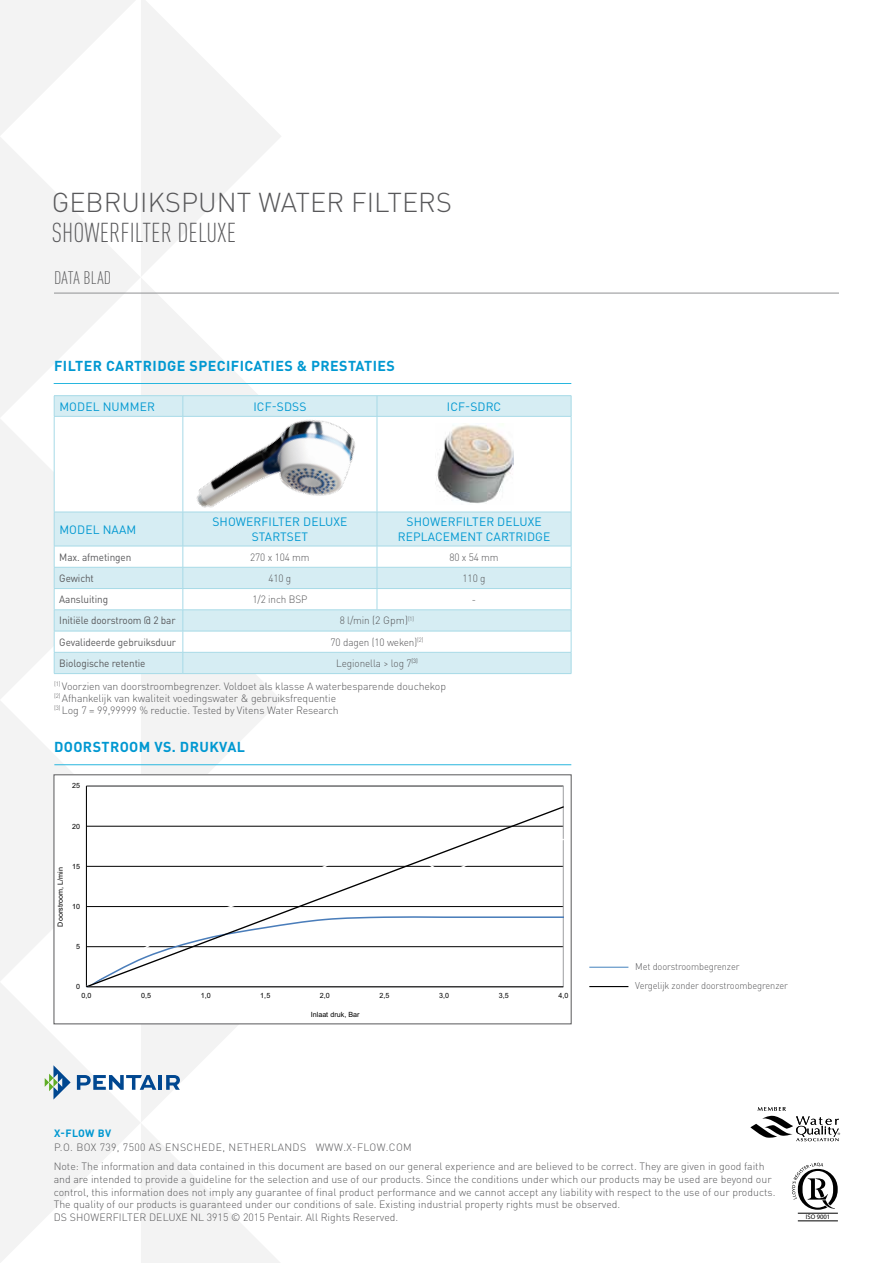
<style>
.page{position:relative;width:893px;height:1263px;background:#fff}
.page>*{position:absolute;margin:0;border:0;box-sizing:border-box;transform-origin:0 0}
.t1{font:300 27px "DIN Pro";color:#58585a}
.t2{font:300 condensed 27px "DIN Pro";color:#58585a}
.t3{font:300 condensed 18px "DIN Pro";letter-spacing:.01em;color:#58585a}
.t4{font:700 14.25px "DIN Pro";letter-spacing:.03em;color:#0098d1}
.t5{font:12px "DIN Pro";letter-spacing:.01em;color:#0098d1}
.t6{font:300 10.5px/12.8px "DIN Pro";color:#58585a}
.t7{font:10.5px "DIN Pro";letter-spacing:-.01em;color:#58585a;scale:.95 1}
.t8{font:300 10.5px "DIN Pro";color:#58585a;scale:.95 1}
.t9{font:300 10.5px "DIN Pro";letter-spacing:.04em;color:#58585a}
.t10{font:700 10.5px "DIN Pro";letter-spacing:.03em;color:#0098d1}
.t11{font:300 9.75px/19px "DIN Pro";letter-spacing:-.01em;color:#58585a;scale:.95 1}
.t12{font:7.2px "Arial";letter-spacing:-.005em;color:#000}
.t13{font:6.6px "Frutiger LT Std";color:#000}
</style>
<div class="page">
<svg style="left:0;top:0;width:280px;height:136px"></svg>
<svg style="left:0;top:136px;width:282px;height:282px;fill:#f4f4f4"></svg>
<svg style="left:0;top:418px;width:281px;height:282px;fill:#f3f3f3"></svg>
<svg style="left:0;top:700px;width:282px;height:282px;fill:#f3f3f3"></svg>
<svg style="left:0;top:982px;width:282px;height:281px"></svg>
<svg style="left:45px;top:1065px;width:26px;height:34px"></svg>
<svg style="left:77px;top:1075px;width:79px;height:15px"></svg>
<hr style="left:159px;top:1075px;width:3px;height:15px;background:#004790">
<svg style="left:166px;top:1075px;width:14px;height:15px"></svg>
<svg style="left:750px;top:1107px;width:90px;height:34px"></svg>
<svg style="left:792px;top:1163px;width:46px;height:47px"></svg>
<hr style="left:798px;top:1213px;width:40px;height:1px;background:#000">
<hr style="left:798px;top:1220px;width:40px;height:1px;background:#000">
<hr style="left:54px;top:293px;width:785px;height:1px;background:#8f9193">
<hr style="left:54px;top:383px;width:517px;height:1px;background:#28b6de">
<svg style="left:56px;top:777px;width:508px;height:245px"></svg>
<hr style="left:54px;top:764px;width:517px;height:1px;background:#28b6de">
<hr style="left:589px;top:967px;width:39px;height:1px;background:#5890c5">
<hr style="left:589px;top:986px;width:39px;height:1px;background:#000">
<div style="left:55px;top:396px;width:516px;height:277px;background:#d6edf3"></div>
<svg style="left:55px;top:417px;width:516px;height:235px"></svg>
<hr style="left:54px;top:395px;width:129px;height:1px;background:#a7dae7">
<svg style="left:54px;top:396px;width:1px;height:20px"></svg>
<hr style="left:183px;top:395px;width:194px;height:1px;background:#a7dae7">
<svg style="left:183px;top:396px;width:1px;height:20px"></svg>
<hr style="left:377px;top:395px;width:194px;height:1px;background:#a7dae7">
<svg style="left:377px;top:396px;width:1px;height:20px"></svg>
<svg style="left:571px;top:396px;width:1px;height:20px"></svg>
<hr style="left:54px;top:416px;width:129px;height:1px;background:#a7dae7">
<hr style="left:54px;top:416px;width:1px;height:96px;background:#a7dae7">
<hr style="left:183px;top:416px;width:194px;height:1px;background:#a7dae7">
<hr style="left:183px;top:416px;width:1px;height:96px;background:#a7dae7">
<hr style="left:377px;top:416px;width:194px;height:1px;background:#a7dae7">
<hr style="left:377px;top:416px;width:1px;height:96px;background:#a7dae7">
<hr style="left:571px;top:416px;width:1px;height:96px;background:#a7dae7">
<hr style="left:54px;top:512px;width:129px;height:1px;background:#a7dae7">
<hr style="left:54px;top:512px;width:1px;height:34px;background:#a7dae7">
<hr style="left:183px;top:512px;width:194px;height:1px;background:#a7dae7">
<hr style="left:183px;top:512px;width:1px;height:34px;background:#a7dae7">
<hr style="left:377px;top:512px;width:194px;height:1px;background:#a7dae7">
<hr style="left:377px;top:512px;width:1px;height:34px;background:#a7dae7">
<hr style="left:571px;top:512px;width:1px;height:34px;background:#a7dae7">
<hr style="left:54px;top:546px;width:129px;height:1px;background:#a7dae7">
<hr style="left:183px;top:546px;width:194px;height:1px;background:#a7dae7">
<hr style="left:377px;top:546px;width:194px;height:1px;background:#a7dae7">
<hr style="left:54px;top:567px;width:129px;height:1px;background:#a7dae7">
<hr style="left:183px;top:567px;width:194px;height:1px;background:#a7dae7">
<hr style="left:377px;top:567px;width:194px;height:1px;background:#a7dae7">
<hr style="left:54px;top:588px;width:129px;height:1px;background:#a7dae7">
<hr style="left:183px;top:588px;width:194px;height:1px;background:#a7dae7">
<hr style="left:377px;top:588px;width:194px;height:1px;background:#a7dae7">
<svg style="left:377px;top:546px;width:1px;height:63px"></svg>
<hr style="left:54px;top:609px;width:129px;height:1px;background:#a7dae7">
<hr style="left:183px;top:609px;width:194px;height:1px;background:#a7dae7">
<hr style="left:377px;top:609px;width:194px;height:1px;background:#a7dae7">
<hr style="left:54px;top:631px;width:129px;height:1px;background:#a7dae7">
<hr style="left:183px;top:631px;width:194px;height:1px;background:#a7dae7">
<hr style="left:377px;top:631px;width:194px;height:1px;background:#a7dae7">
<hr style="left:54px;top:652px;width:129px;height:1px;background:#a7dae7">
<svg style="left:54px;top:546px;width:1px;height:127px"></svg>
<hr style="left:183px;top:652px;width:194px;height:1px;background:#a7dae7">
<svg style="left:183px;top:546px;width:1px;height:127px"></svg>
<hr style="left:377px;top:652px;width:194px;height:1px;background:#a7dae7">
<svg style="left:571px;top:546px;width:1px;height:127px"></svg>
<hr style="left:54px;top:673px;width:129px;height:1px;background:#a7dae7">
<hr style="left:183px;top:673px;width:194px;height:1px;background:#a7dae7">
<hr style="left:377px;top:673px;width:194px;height:1px;background:#a7dae7">
<img style="left:435px;top:424px;width:78px;height:81px">
<img style="left:190px;top:382px;width:185px;height:188px">
<h1 class="t1" style="left:52px;top:182px;width:402px">GEBRUIKSPUNT WATER FILTERS</h1>
<h1 class="t2" style="left:52px;top:214px;width:186px">SHOWERFILTER DELUXE</h1>
<h2 class="t3" style="left:54px;top:265px;width:59px">DATA BLAD</h2>
<h3 class="t4" style="left:54px;top:354px;width:342px">FILTER CARTRIDGE SPECIFICATIES &amp; PRESTATIES</h3>
<p class="t5" style="left:59px;top:397px;width:26px">Model</p>
<p class="t5" style="left:103px;top:397px;width:27px">nummer</p>
<p class="t5" style="left:253px;top:397px;width:55px">ICF-SDSS</p>
<p class="t5" style="left:447px;top:397px;width:56px">ICF-SDRC</p>
<p class="t5" style="left:59px;top:520px;width:26px">Model</p>
<p class="t5" style="left:103px;top:520px;width:9px">naam</p>
<p class="t5" style="left:212px;top:513px;width:33px">Shower</p>
<p class="t5" style="left:262px;top:513px;width:14px">Filter</p>
<p class="t5" style="left:303px;top:513px;width:44px">Deluxe</p>
<p class="t5" style="left:252px;top:527px;width:16px">Startset</p>
<p class="t5" style="left:407px;top:513px;width:33px">Shower</p>
<p class="t5" style="left:456px;top:513px;width:14px">Filter</p>
<p class="t5" style="left:497px;top:513px;width:44px">Deluxe</p>
<p class="t5" style="left:398px;top:527px;width:17px">Replacement</p>
<p class="t5" style="left:486px;top:527px;width:16px">Cartridge</p>
<p class="t7" style="left:59px;top:549px;width:77px">Max. afmetingen</p>
<p class="t8" style="left:250px;top:549px;width:64px">270 x 104 mm</p>
<p class="t8" style="left:449px;top:549px;width:53px">80 x 54 mm</p>
<p class="t7" style="left:59px;top:570px;width:38px">Gewicht</p>
<p class="t8" style="left:268px;top:570px;width:26px">410 g</p>
<p class="t8" style="left:463px;top:570px;width:26px">110 g</p>
<p class="t7" style="left:59px;top:591px;width:53px">Aansluiting</p>
<p class="t8" style="left:252px;top:591px;width:59px">1/2 inch BSP</p>
<p class="t8" style="left:472px;top:591px;width:6px">-</p>
<p class="t7" style="left:59px;top:612px;width:124px">Initiële doorstroom @ 2 bar</p>
<p class="t8" style="left:340px;top:612px;width:80px">8 l/min (2 Gpm)<sup>(1)</sup></p>
<p class="t7" style="left:59px;top:634px;width:124px">Gevalideerde gebruiksduur</p>
<p class="t8" style="left:331px;top:634px;width:99px">70 dagen (10 weken)<sup>(2)</sup></p>
<p class="t7" style="left:59px;top:655px;width:92px">Biologische retentie</p>
<p class="t8" style="left:336px;top:655px;width:87px">Legionella &gt; log 7<sup>(3)</sup></p>
<p class="t6" style="left:54px;top:679px;width:393px;line-height:12px"><sup>(1)</sup> Voorzien van doorstroombegrenzer. Voldoet als klasse A waterbesparende douchekop <sup>(2)</sup> Afhankelijk van kwaliteit voedingswater &amp; gebruiksfrequentie<br><sup>(3)</sup> Log 7 = 99,99999 % reductie. Tested by Vitens Water Research</p>
<h3 class="t4" style="left:54px;top:735px;width:193px">DOORSTROOM VS. DRUKVAL</h3>
<p class="t12" style="left:72px;top:781px;width:9px">25</p>
<p class="t12" style="left:72px;top:821px;width:9px">20</p>
<p class="t12" style="left:56px;top:926px;width:61px;rotate:-90deg">Doorstroom, L/min</p>
<p class="t12" style="left:72px;top:861px;width:9px">15</p>
<p class="t12" style="left:72px;top:901px;width:9px">10</p>
<p class="t12" style="left:76px;top:942px;width:5px">5</p>
<p class="t12" style="left:76px;top:982px;width:5px">0</p>
<p class="t12" style="left:81px;top:990px;width:12px">0,0</p>
<p class="t12" style="left:141px;top:990px;width:12px">0,5</p>
<p class="t12" style="left:201px;top:990px;width:12px">1,0</p>
<p class="t12" style="left:260px;top:990px;width:12px">1,5</p>
<p class="t12" style="left:320px;top:990px;width:12px">2,0</p>
<p class="t12" style="left:379px;top:990px;width:12px">2,5</p>
<p class="t12" style="left:439px;top:990px;width:12px">3,0</p>
<p class="t12" style="left:499px;top:990px;width:12px">3,5</p>
<p class="t12" style="left:558px;top:990px;width:12px">4,0</p>
<p class="t12" style="left:311px;top:1009px;width:50px">Inlaat druk, Bar</p>
<p class="t11" style="left:635px;top:956px;width:162px">M et doorstroombegrenzer<br>Vergelijk zonder doorstroombegrenzer</p>
<p class="t10" style="left:54px;top:1124px;width:59px">X-FLOW BV</p>
<p class="t9" style="left:54px;top:1139px;width:211px">P.O. Box 739, 7500 AS Enschede, Netherlan</p>
<p class="t6" style="left:293px;top:1140px;width:73px">ds WWW.x-flow</p>
<p class="t6" style="left:54px;top:1136px;width:712px;line-height:19.2px;text-indent:332px">.com<br>Note: The information and data contained in this document are based on our general experience and are believed to be correct. They are given in good faith</p>
<p class="t6" style="left:54px;top:1172px;width:723px">and are intended to provide a guideline for the selection and use of our products. Since the conditions under which our products may be used are beyond our control, this information does not imply any guarantee of final product performance and we cannot accept any liability with respect to the use of our products.<br>The quality of our products is guaranteed under our conditions of sale. Existing industrial property rights must be observed.<br>Ds SH OWERFILTER D ELUXE NL 3915 © 2015 Pentair. All Rights Reserved.</p>
<p class="t13" style="left:806px;top:1213px;width:26px">ISO 9001</p>
</div>
